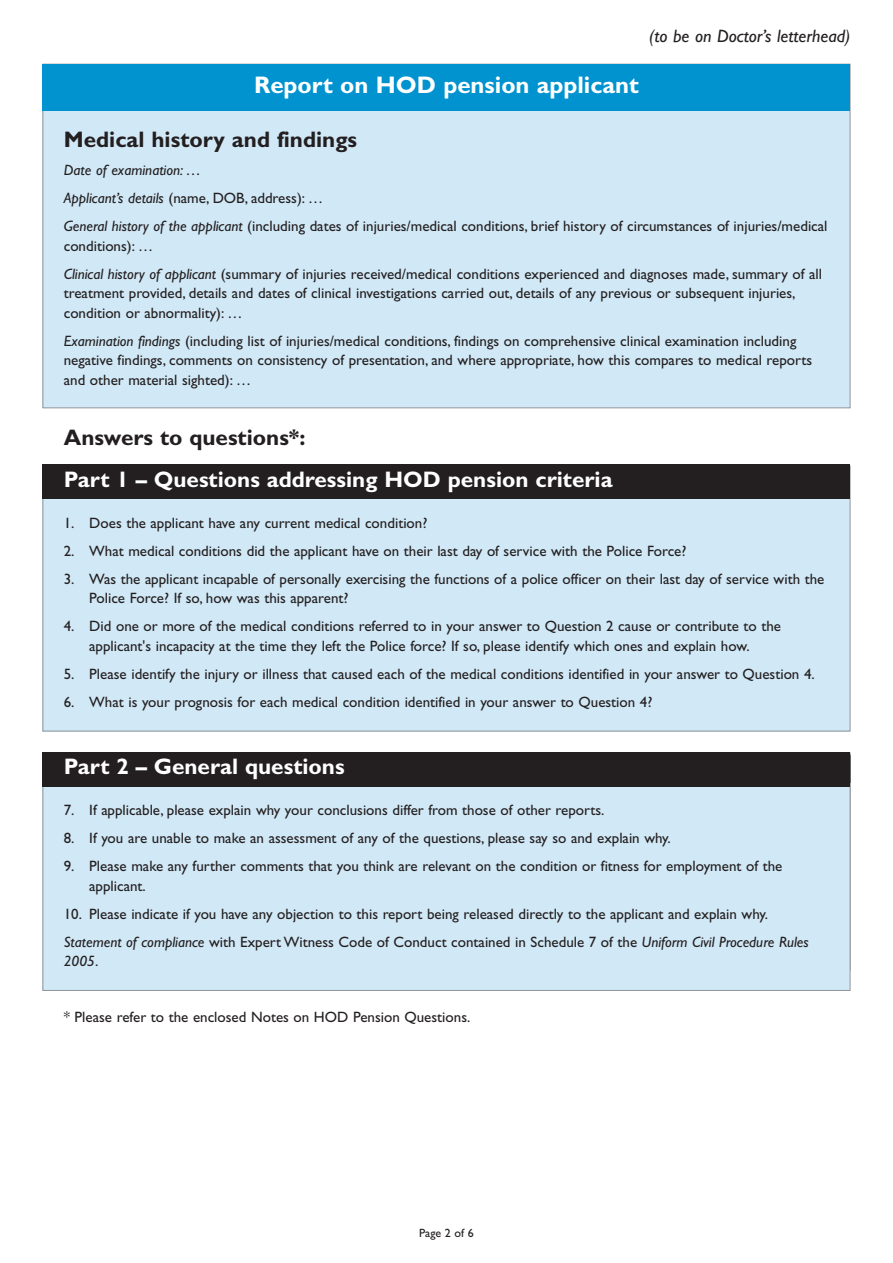
<style>
.page{position:relative;width:893px;height:1263px;background:#fff}
.page>*{position:absolute;margin:0;border:0;box-sizing:border-box;transform-origin:0 0}
.t1{font:700 24px "Gill Sans";color:#fff}
.t2{font:700 22.5px "Gill Sans";color:#fff}
.t3{font:700 22.5px "Gill Sans";color:#231f20}
.t4{font:italic 18px "Gill Sans";color:#231f20}
.t5{font:15px/19.5px "Gill Sans";color:#231f20}
.t6{font:italic 15px "Gill Sans";color:#231f20}
.t7{font:12px "Gill Sans";color:#231f20}
.s1{font-style:italic}
.s2{font-style:normal}
</style>
<div class="page">
<div style="left:43px;top:64px;width:807px;height:344px;background:#d1e8f6"></div>
<div style="left:43px;top:64px;width:807px;height:47px;background:#0093d0"></div>
<div style="left:43px;top:753px;width:807px;height:237px;background:#d1e8f6"></div>
<div style="left:43px;top:753px;width:807px;height:34px;background:#231f20"></div>
<div style="left:43px;top:466px;width:807px;height:265px;background:#d1e8f6"></div>
<div style="left:43px;top:465px;width:807px;height:34px;background:#231f20"></div>
<p class="t4" style="left:649px;top:29px;width:203px">(to be on Doctor’s letterhead)</p>
<h1 class="t1" style="left:254px;top:76px;width:386px">Report on HOD pension applicant</h1>
<h2 class="t3" style="left:64px;top:131px;width:295px">Medical history and findings</h2>
<p class="t5" style="left:64px;top:157px;width:765px;line-height:28px"><span class="s1">Date of examination: …<br>Applicant’s details</span> (name, DOB, address): …<br><span class="s1">General history of the applicant</span> (including dates of injuries/medical conditions, brief history of circumstances of injuries/medical</p>
<p class="t5" style="left:64px;top:233px;width:760px;line-height:28px">conditions): …<br><span class="s1">Clinical history of applicant</span> (summary of injuries received/medical conditions experienced and diagnoses made, summary of all</p>
<p class="t5" style="left:64px;top:285px;width:733px">treatment provided, details and dates of clinical investigations carried out, details of any previous or subsequent injuries, condition or abnormality): …</p>
<p class="t5" style="left:64px;top:332px;width:750px"><span class="s1">Examination findings</span> (including list of injuries/medical conditions, findings on comprehensive clinical examination including negative findings, comments on consistency of presentation, and where appropriate, how this compares to medical reports and other material sighted): …</p>
<h2 class="t3" style="left:64px;top:429px;width:243px">Answers to questions*:</h2>
<h2 class="t2" style="left:64px;top:471px;width:550px">Part 1 – Questions addressing HOD pension criteria</h2>
<p class="t5" style="left:64px;top:514px;width:365px">1. Does the applicant have any current medical condition?</p>
<p class="t5" style="left:64px;top:542px;width:624px">2. What medical conditions did the applicant have on their last day of service with the Police Force?</p>
<p class="t5" style="left:89px;top:570px;width:737px;text-indent:-26px">3. Was the applicant incapable of personally exercising the functions of a police officer on their last day of service with the<br>Police Force? If so, how was this apparent?</p>
<p class="t5" style="left:64px;top:618px;width:719px;text-align:center">4. Did one or more of the medical conditions referred to in your answer to Question 2 cause or contribute to the applicant's incapacity at the time they left the Police force? If so, please identify which ones and explain how.</p>
<p class="t5" style="left:64px;top:665px;width:752px">5. Please identify the injury or illness that caused each of the medical conditions identified in your answer to Question 4.</p>
<p class="t5" style="left:64px;top:693px;width:590px">6. What is your prognosis for each medical condition identified in your answer to Question 4?</p>
<h2 class="t2" style="left:64px;top:758px;width:282px">Part 2 – General questions</h2>
<p class="t5" style="left:64px;top:802px;width:542px">7. If applicable, please explain why your conclusions differ from those of other reports.</p>
<p class="t5" style="left:64px;top:830px;width:608px">8. If you are unable to make an assessment of any of the questions, please say so and explain why.</p>
<p class="t5" style="left:89px;top:858px;width:695px;text-indent:-26px">9. Please make any further comments that you think are relevant on the condition or fitness for employment of the applicant.</p>
<p class="t5" style="left:64px;top:901px;width:746px;line-height:28px">10. Please indicate if you have any objection to this report being released directly to the applicant and explain why.<br><span class="s1">Statement of compliance</span> with Expert Witness Code of Conduct contained in Schedule 7 of the <span class="s1">Uniform Civil Procedure Rules</span></p>
<p class="t6" style="left:64px;top:955px;width:36px">2005<span class="s2">.</span></p>
<p class="t5" style="left:64px;top:1009px;width:408px">* Please refer to the enclosed Notes on HOD Pension Questions.</p>
<p class="t7" style="left:419px;top:1228px;width:56px">Page 2 of 6</p>
</div>
